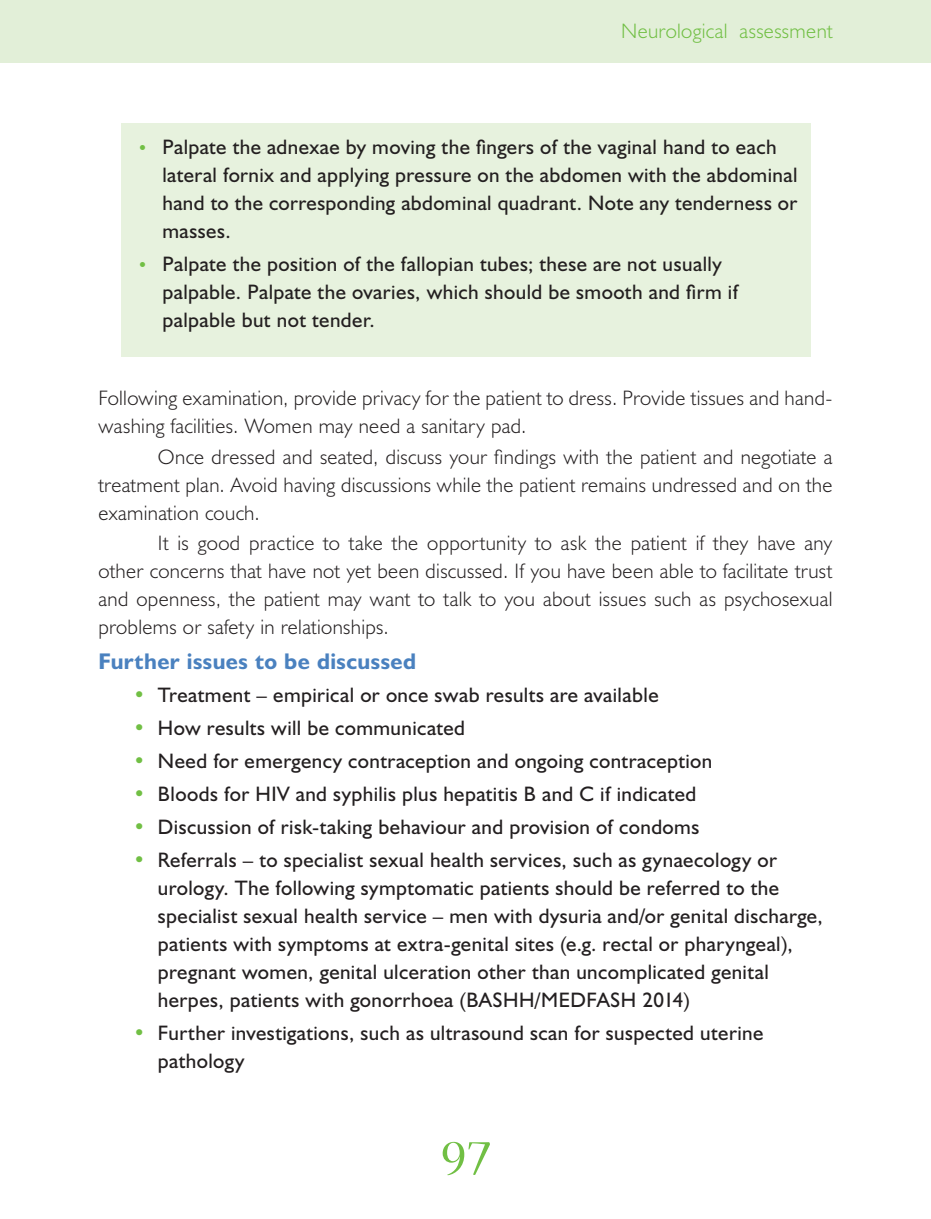
<style>
.page{position:relative;width:931px;height:1219px;background:#fff}
.page>*{position:absolute;margin:0;border:0;box-sizing:border-box;transform-origin:0 0}
.t1{font:54.25px "Nueva";color:#71bf44}
.t2{font:700 22.75px "Humanist 521 BT";letter-spacing:.02em;color:#4a81bf}
.t3{font:21px/28px "Humanist 521 BT";letter-spacing:.02em;color:#231f20}
.t4{font:300 21px/28px "Humanist 521 BT";letter-spacing:.015em;color:#231f20;text-align:justify}
.t5{font:300 21px "Humanist 521 BT";letter-spacing:.015em;color:#71bf44}
.s1{font-size:17.5px;color:#71bf44}
.s2{color:#71bf44}
</style>
<div class="page">
<div style="left:0;top:0;width:931px;height:62px;background:#e2efd8"></div>
<div style="left:121px;top:123px;width:689px;height:233px;background:#e7f2de"></div>
<p class="t5" style="left:621px;top:17px;width:213px">Neurological assessment</p>
<p class="t3" style="left:162px;top:133px;width:636px;text-indent:-25px"><span class="s1">•</span> Palpate the adnexae by moving the fingers of the vaginal hand to each lateral fornix and applying pressure on the abdomen with the abdominal hand to the corresponding abdominal quadrant. Note any tenderness or masses.</p>
<p class="t3" style="left:162px;top:249px;width:577px;text-indent:-25px"><span class="s1">•</span> Palpate the position of the fallopian tubes; these are not usually palpable. Palpate the ovaries, which should be smooth and firm if palpable but not tender.</p>
<p class="t4" style="left:98px;top:384px;width:736px">Following examination, provide privacy for the patient to dress. Provide tissues and hand&shy;washing facilities. Women may need a sanitary pad.</p>
<p class="t4" style="left:98px;top:442px;width:736px;text-indent:60px">Once dressed and seated, discuss your findings with the patient and negotiate a treatment plan. Avoid having discussions while the patient remains undressed and on the examination couch.</p>
<p class="t4" style="left:98px;top:529px;width:736px;text-indent:60px">It is good practice to take the opportunity to ask the patient if they have any other concerns that have not yet been discussed. If you have been able to facilitate trust and openness, the patient may want to talk to you about issues such as psychosexual problems or safety in relationships.</p>
<p class="t2" style="left:98px;top:647px;width:319px">Further issues to be discussed</p>
<p class="t3" style="left:133px;top:680px;width:527px"><span class="s2">•</span> Treatment – empirical or once swab results are available</p>
<p class="t3" style="left:133px;top:713px;width:334px"><span class="s2">•</span> How results will be communicated</p>
<p class="t3" style="left:133px;top:746px;width:581px"><span class="s2">•</span> Need for emergency contraception and ongoing contraception</p>
<p class="t3" style="left:133px;top:779px;width:565px"><span class="s2">•</span> Bloods for HIV and syphilis plus hepatitis B and C if indicated</p>
<p class="t3" style="left:133px;top:812px;width:568px"><span class="s2">•</span> Discussion of risk-taking behaviour and provision of condoms</p>
<p class="t3" style="left:158px;top:845px;width:666px;text-indent:-25px"><span class="s2">•</span> Referrals – to specialist sexual health services, such as gynaecology or urology. The following symptomatic patients should be referred to the specialist sexual health service – men with dysuria and/or genital discharge, patients with symptoms at extra-genital sites (e.g. rectal or pharyngeal), pregnant women, genital ulceration other than uncomplicated genital herpes, patients with gonorrhoea (BASHH/MEDFASH 2014)</p>
<p class="t3" style="left:158px;top:1018px;width:607px;text-indent:-25px"><span class="s2">•</span> Further investigations, such as ultrasound scan for suspected uterine pathology</p>
<h1 class="t1" style="left:441px;top:1133px;width:51px">97</h1>
</div>
